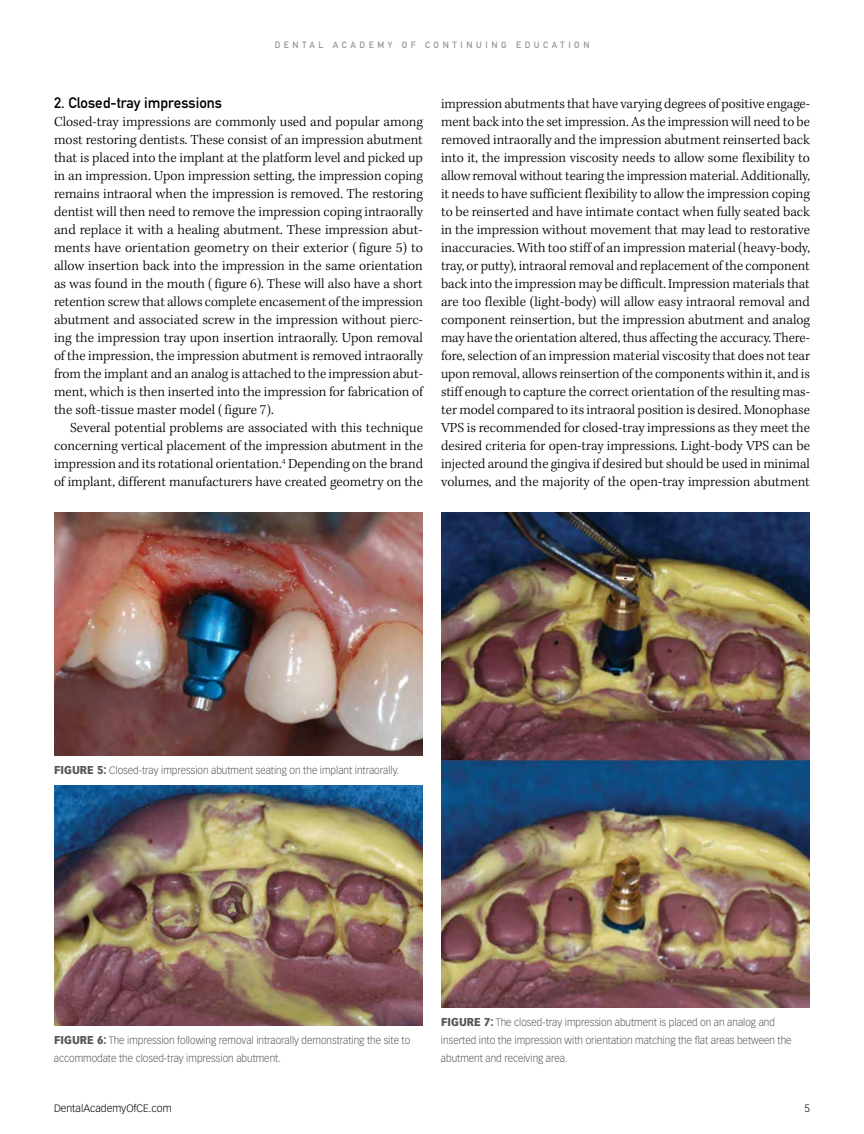
<style>
.page{position:relative;width:864px;height:1134px;background:#fff}
.page>*{position:absolute;margin:0;border:0;box-sizing:border-box;transform-origin:0 0}
.t1{font:15px "DIN Mittelschrift Std";color:#000}
.t2{font:300 14.25px/18px "Kepler Std";color:#000;text-align:justify}
.t3{font:300 10.5px/18px "Vectora LT Std";color:#58595b;scale:.95 1}
.t4{font:300 10.5px "Vectora LT Std";color:#000}
.t5{font:9px "DIN Mittelschrift Std";letter-spacing:.4em;color:#808285}
.s1{font-weight:900;font-size:11.25px}
</style>
<div class="page">
<img style="left:441px;top:513px;width:369px;height:495px">
<img style="left:54px;top:513px;width:369px;height:242px">
<img style="left:54px;top:786px;width:369px;height:240px">
<p class="t5" style="left:274px;top:40px;width:317px">DENTAL ACADEMY OF CONTINUING EDUCATION</p>
<p class="t1" style="left:54px;top:94px;width:170px">2. Closed-tray impressions</p>
<p class="t2" style="left:54px;top:114px;width:371px">Closed-tray impressions are commonly used and popular among most restoring dentists. These consist of an impression abutment that is placed into the implant at the platform level and picked up in an impression. Upon impression setting, the impression coping remains intraoral when the impression is removed. The restoring dentist will then need to remove the impression coping intraorally and replace it with a healing abutment. These impression abut&shy;ments have orientation geometry on their exterior ( figure 5) to allow insertion back into the impression in the same orientation as was found in the mouth ( figure 6). These will also have a short retention screw that allows complete encasement of the impression abutment and associated screw in the impression without pierc&shy;ing the impression tray upon insertion intraorally. Upon removal of the impression, the impression abutment is removed intraorally from the implant and an analog is attached to the impression abut&shy;ment, which is then inserted into the impression for fabrication of the soft-tissue master model ( figure 7).</p>
<p class="t2" style="left:54px;top:420px;width:371px;text-indent:16px">Several potential problems are associated with this technique concerning vertical placement of the impression abutment in the impression and its rotational orientation.<sup>4</sup> Depending on the brand of implant, different manufacturers have created geometry on the</p>
<p class="t2" style="left:441px;top:96px;width:371px">impression abutments that have varying degrees of positive engage&shy;ment back into the set impression. As the impression will need to be removed intraorally and the impression abutment reinserted back into it, the impression viscosity needs to allow some flexibility to allow removal without tearing the impression material. Additionally, it needs to have sufficient flexibility to allow the impression coping to be reinserted and have intimate contact when fully seated back in the impression without movement that may lead to restorative inaccuracies. With too stiff of an impression material (heavy-body, tray, or putty), intraoral removal and replacement of the component back into the impression may be difficult. Impression materials that are too flexible (light-body) will allow easy intraoral removal and component reinsertion, but the impression abutment and analog may have the orientation altered, thus affecting the accuracy. There&shy;fore, selection of an impression material viscosity that does not tear upon removal, allows reinsertion of the components within it, and is stiff enough to capture the correct orientation of the resulting mas&shy;ter model compared to its intraoral position is desired. Monophase VPS is recommended for closed-tray impressions as they meet the desired criteria for open-tray impressions. Light-body VPS can be injected around the gingiva if desired but should be used in minimal volumes, and the majority of the open-tray impression abutment</p>
<p class="t3" style="left:54px;top:762px;width:365px"><span class="s1">FIGURE 5:</span> Closed-tray impression abutment seating on the implant intraorally.</p>
<p class="t3" style="left:54px;top:1032px;width:377px"><span class="s1">FIGURE 6:</span> The impression following removal intraorally demonstrating the site to accommodate the closed-tray impression abutment.</p>
<p class="t3" style="left:441px;top:1014px;width:371px"><span class="s1">FIGURE 7:</span> The closed-tray impression abutment is placed on an analog and inserted into the impression with orientation matching the flat areas between the abutment and receiving area.</p>
<p class="t4" style="left:54px;top:1102px;width:119px">DentalAcademyOfCE.com</p>
<p class="t4" style="left:805px;top:1102px;width:7px">5</p>
</div>
